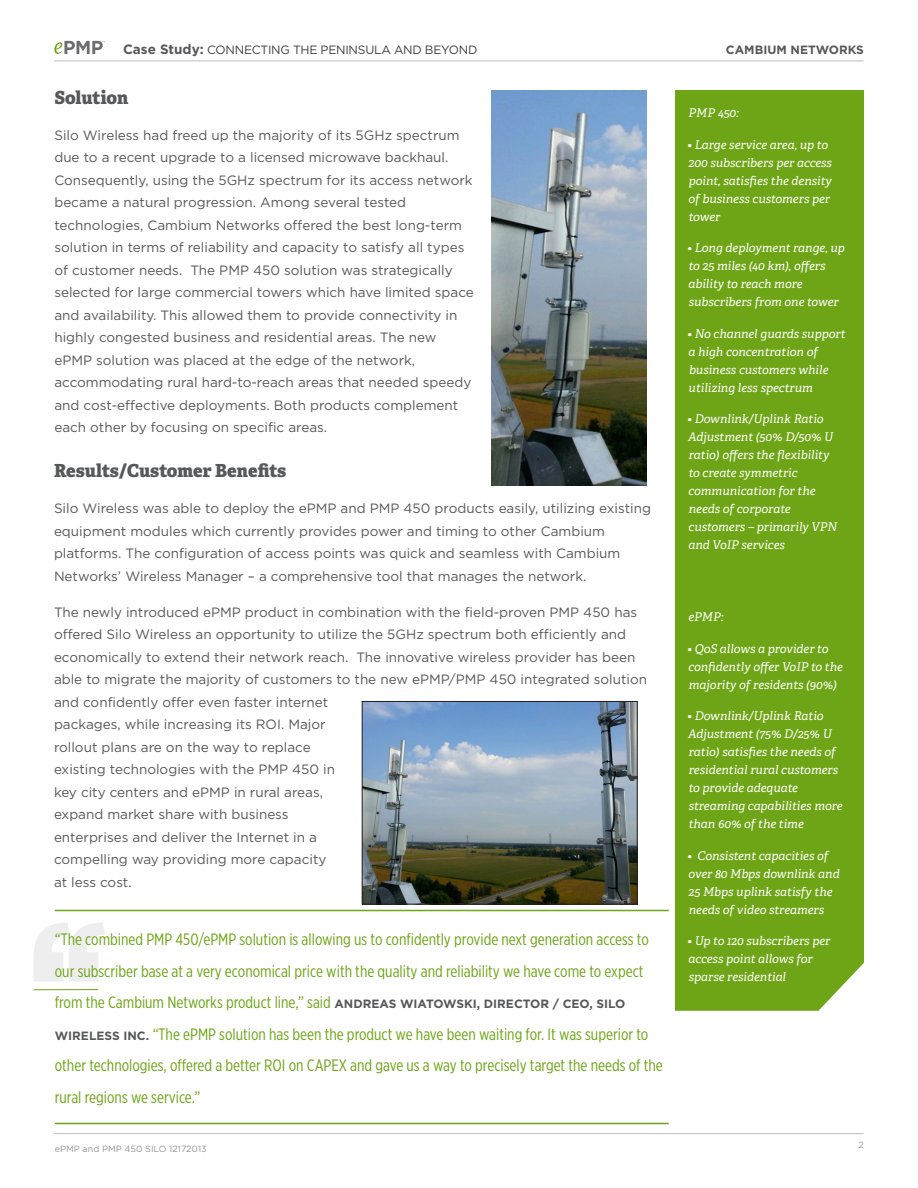
<style>
.page{position:relative;width:918px;height:1188px;background:#fff}
.page>*{position:absolute;margin:0;border:0;box-sizing:border-box;transform-origin:0 0}
.Sub_Heading{font:800 18px "Adelle";letter-spacing:-.005em;color:#57585a}
.Pull_Quote{font:16.5px/31.5px "Gotham X Narrow";color:#6ea516}
.Body_Copy{font:13.5px/22.5px "Gotham";color:#57585a}
.Body_Copy-2{font:italic 12px/18px "Adelle";color:#fff}
.Main_Title{font:12px "Gotham";letter-spacing:-.02em;color:#3e3e3f}
.t1{font:700 12px "Gotham";color:#57585a}
.Caption_Center{font:9px "Gotham";color:#939598}
.t2{font:9px "Gotham";color:#76787b}
.s1{font-weight:700}
.s2{font-family:"Gotham";font-weight:700;font-size:12px;color:#57585a}
</style>
<div class="page">
<svg style="left:54px;top:41px;width:51px;height:13px"></svg>
<hr style="left:54px;top:60px;width:810px;height:1px;background:#bcbdc0">
<hr style="left:54px;top:1133px;width:810px;height:1px;background:#bcbdc0">
<svg style="left:34px;top:923px;width:71px;height:58px"></svg>
<hr style="left:34px;top:989px;width:64px;height:1px;background:#6ea516">
<div style="left:675px;top:90px;width:189px;height:921px;background:#6ea516"></div>
<hr style="left:55px;top:910px;width:614px;height:1px;background:#6ea516">
<hr style="left:55px;top:1123px;width:614px;height:1px;background:#6ea516">
<img style="left:364px;top:703px;width:272px;height:199px">
<div style="left:362px;top:701px;width:276px;height:203px;border:1px solid #231f20"></div>
<img style="left:491px;top:90px;width:156px;height:396px">
<p class="Body_Copy" style="left:123px;top:38px;width:439px"><span class="s1">Case Study:</span> Czech town gains triple-play connectivity with ePMP</p>
<p class="Sub_Heading" style="left:54px;top:85px;width:75px">Solution</p>
<p class="Body_Copy" style="left:54px;top:123px;width:421px">Silo Wireless had freed up the majority of its 5GHz spectrum due to a recent upgrade to a licensed microwave backhaul.<br>Consequently, using the 5GHz spectrum for its access network became a natural progression. Among several tested technologies, Cambium Networks offered the best long-term solution in terms of reliability and capacity to satisfy all types of customer needs. The PMP 450 solution was strategically selected for large commercial towers which have limited space and availability. This allowed them to provide connectivity in highly congested business and residential areas. The new ePMP solution was placed at the edge of the network, accommodating rural hard-to-reach areas that needed speedy and cost-effective deployments. Both products complement each other by focusing on specific areas.</p>
<p class="Main_Title" style="left:207px;top:43px;width:272px">CONNECTING THE PENINSULA AND BEYOND</p>
<p class="Sub_Heading" style="left:54px;top:459px;width:234px">Results/Customer Benefits</p>
<p class="Body_Copy" style="left:54px;top:497px;width:599px">Silo Wireless was able to deploy the ePMP and PMP 450 products easily, utilizing existing equipment modules which currently provides power and timing to other Cambium platforms. The configuration of access points was quick and seamless with Cambium Networks’ Wireless Manager – a comprehensive tool that manages the network.</p>
<p class="Body_Copy" style="left:54px;top:600px;width:595px">The newly introduced ePMP product in combination with the field-proven PMP 450 has offered Silo Wireless an opportunity to utilize the 5GHz spectrum both efficiently and economically to extend their network reach. The innovative wireless provider has been able to migrate the majority of customers to the new ePMP/PMP 450 integrated solution and confidently offer even faster internet<br>packages, while increasing its ROI. Major<br>rollout plans are on the way to replace<br>existing technologies with the PMP 450 in<br>key city centers and ePMP in rural areas,<br>expand market share with business<br>enterprises and deliver the Internet in a<br>compelling way providing more capacity<br>at less cost.</p>
<p class="Pull_Quote" style="left:55px;top:923px;width:610px">“The combined PMP 450/ePMP solution is allowing us to confidently provide next generation access to our subscriber base at a very economical price with the quality and reliability we have come to expect from the Cambium Networks product line,” said <span class="s2">ANDREAS WIATOWSKI, DIRECTOR / CEO, SILO WIRELESS INC.</span> “The ePMP solution has been the product we have been waiting for. It was superior to other technologies, offered a better ROI on CAPEX and gave us a way to precisely target the needs of the rural regions we service.”</p>
<p class="Caption_Center" style="left:55px;top:1144px;width:154px">ePMP and PMP 450 SILO 12172013</p>
<p class="t2" style="left:54px;top:1144px;width:140px">CN ePMP CS EDERA 0924 013</p>
<p class="t1" style="left:726px;top:43px;width:140px">CAMBIUM NETWORKS</p>
<p class="Body_Copy-2" style="left:689px;top:104px;width:52px">PMP 450:</p>
<p class="Body_Copy-2" style="left:688px;top:135px;width:146px">• Large service area, up to<br>200 subscribers per access point, satisfies the density of business customers per tower</p>
<p class="Body_Copy-2" style="left:688px;top:239px;width:159px">• Long deployment range, up to 25 miles (40 km), offers ability to reach more subscribers from one tower</p>
<p class="Body_Copy-2" style="left:688px;top:324px;width:159px">• No channel guards support a high concentration of business customers while utilizing less spectrum</p>
<p class="Body_Copy-2" style="left:688px;top:410px;width:151px">• Downlink/Uplink Ratio<br>Adjustment (50% D/50% U ratio) offers the flexibility to create symmetric communication for the needs of corporate customers – primarily VPN and VoIP services</p>
<p class="Body_Copy-2" style="left:689px;top:608px;width:36px">ePMP:</p>
<p class="Body_Copy-2" style="left:688px;top:639px;width:157px">• QoS allows a provider to confidently offer VoIP to the majority of residents (90%)</p>
<p class="Body_Copy-2" style="left:688px;top:707px;width:157px">• Downlink/Uplink Ratio<br>Adjustment (75% D/25% U ratio) satisfies the needs of residential rural customers to provide adequate streaming capabilities more than 60% of the time</p>
<p class="Body_Copy-2" style="left:688px;top:846px;width:154px">• Consistent capacities of over 80 Mbps downlink and<br>25 Mbps uplink satisfy the needs of video streamers</p>
<p class="Body_Copy-2" style="left:688px;top:932px;width:144px">• Up to 120 subscribers per access point allows for sparse residential</p>
<p class="Caption_Center" style="left:859px;top:1139px;width:7px">2</p>
</div>
